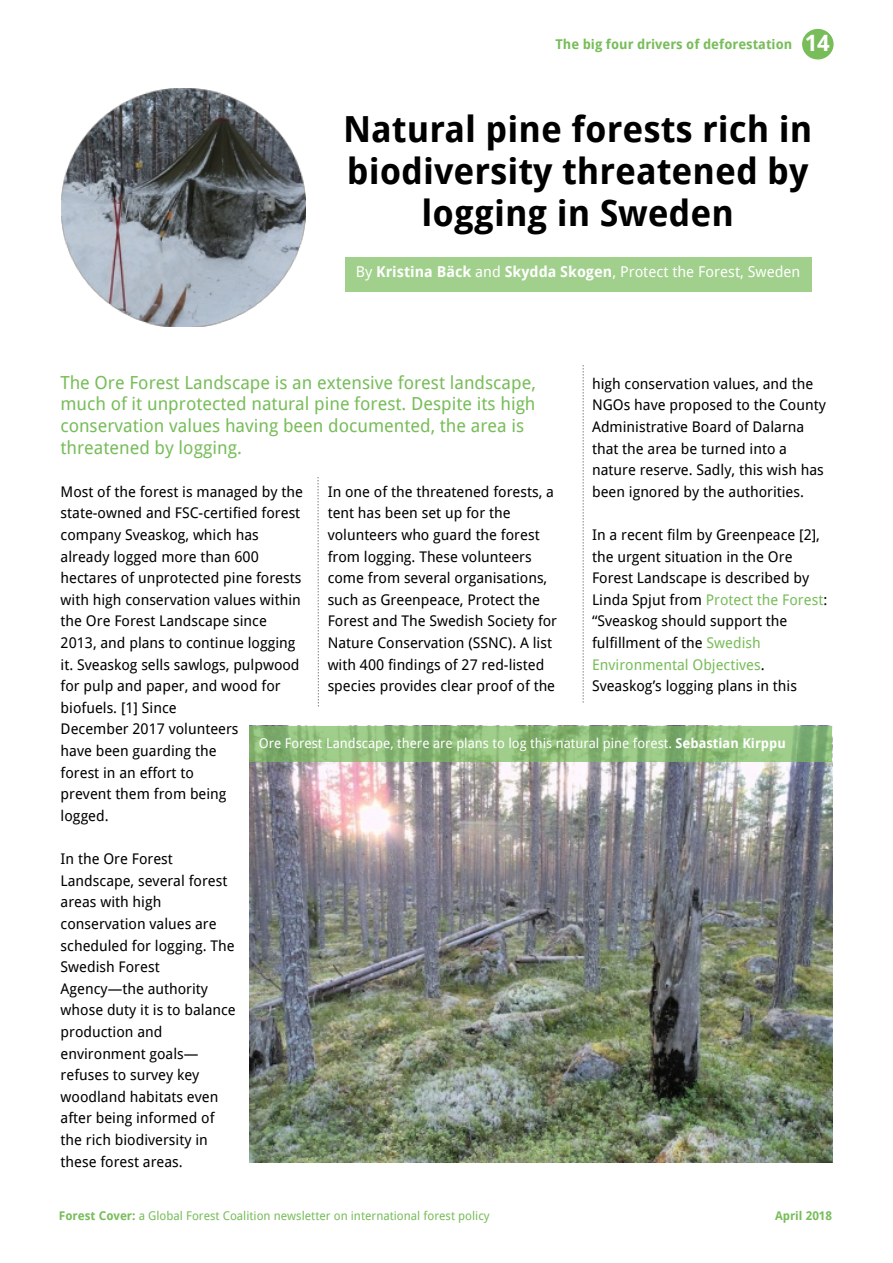
<style>
.page{position:relative;width:893px;height:1263px;background:#fff}
.page>*{position:absolute;margin:0;border:0;box-sizing:border-box;transform-origin:0 0}
.t1{font:700 36px/42.2px "Droid Sans";color:#000;text-align:center}
.t2{font:700 22.5px "Droid Sans";color:#fff}
.t3{font:18px/21.6px "Droid Sans";color:#78bd5a}
.t4{font:15px "Droid Sans";color:#fff}
.t5{font:14.7px/21.6px "Droid Sans";color:#000}
.t6{font:13.5px "Droid Sans";color:#fff}
.t7{font:700 13.5px "Droid Sans";color:#78bd5a}
.t8{font:12px "Droid Sans";color:#78bd5a}
.t9{font:700 12px "Droid Sans";color:#78bd5a}
.s1{font-weight:700}
.s2{color:#78bd5a}
</style>
<div class="page">
<div style="left:802px;top:29px;width:32px;height:30px;background:#78bd5a;border-radius:50%"></div>
<div style="left:345px;top:257px;width:467px;height:34px;background:#a0d08b"></div>
<img style="left:61px;top:88px;width:245px;height:239px">
<svg style="left:318px;top:477px;width:1px;height:229px"></svg>
<svg style="left:583px;top:365px;width:1px;height:338px"></svg>
<img style="left:249px;top:761px;width:583px;height:402px">
<div style="left:249px;top:726px;width:583px;height:35px;background:#78bd5a;opacity:.7"></div>
<p class="t7" style="left:555px;top:36px;width:238px">The big four drivers of deforestation</p>
<h2 class="t2" style="left:805px;top:30px;width:26px">14</h2>
<h1 class="t1" style="left:343px;top:108px;width:471px">Natural pine forests rich in biodiversity threatened by logging in Sweden</h1>
<p class="t4" style="left:356px;top:263px;width:446px">By <span class="s1">Kristina Bäck</span> and <span class="s1">Skydda Skogen</span>, Protect the Forest, Sweden</p>
<p class="t3" style="left:60px;top:372px;width:477px">The Ore Forest Landscape is an extensive forest landscape, much of it unprotected natural pine forest. Despite its high conservation values having been documented, the area is threatened by logging.</p>
<p class="t5" style="left:61px;top:481px;width:244px">Most of the forest is managed by the state-owned and FSC-certified forest company Sveaskog, which has already logged more than 600 hectares of unprotected pine forests with high conservation values within the Ore Forest Landscape since<br>2013, and plans to continue logging it. Sveaskog sells sawlogs, pulpwood for pulp and paper, and wood for biofuels. [1] Since<br>December 2017 volunteers<br>have been guarding the<br>forest in an effort to<br>prevent them from being<br>logged.</p>
<p class="t5" style="left:61px;top:848px;width:177px">In the Ore Forest<br>Landscape, several forest areas with high conservation values are scheduled for logging. The<br>Swedish Forest<br>Agency—the authority whose duty it is to balance production and environment goals— refuses to survey key woodland habitats even after being informed of the rich biodiversity in these forest areas.</p>
<p class="t5" style="left:592px;top:373px;width:235px">high conservation values, and the<br>NGOs have proposed to the County<br>Administrative Board of Dalarna that the area be turned into a nature reserve. Sadly, this wish has been ignored by the authorities.</p>
<p class="t5" style="left:592px;top:524px;width:237px">In a recent film by Greenpeace [2], the urgent situation in the Ore<br>Forest Landscape is described by<br>Linda Spjut from <span class="s2">Protect the Forest</span>: “Sveaskog should support the fulfillment of the <span class="s2">Swedish<br>Environmental Objectives</span>.<br>Sveaskog’s logging plans in this</p>
<p class="t5" style="left:328px;top:481px;width:231px">In one of the threatened forests, a tent has been set up for the volunteers who guard the forest from logging. These volunteers come from several organisations, such as Greenpeace, Protect the<br>Forest and The Swedish Society for<br>Nature Conservation (SSNC). A list with 400 findings of 27 red-listed species provides clear proof of the</p>
<p class="t6" style="left:259px;top:735px;width:529px">Ore Forest Landscape, there are plans to log this natural pine forest. <span class="s1">Sebastian Kirppu</span></p>
<p class="t8" style="left:59px;top:1209px;width:432px"><span class="s1">Forest Cover:</span> a Global Forest Coalition newsletter on international forest policy</p>
<p class="t9" style="left:775px;top:1209px;width:59px">April 2018</p>
</div>
